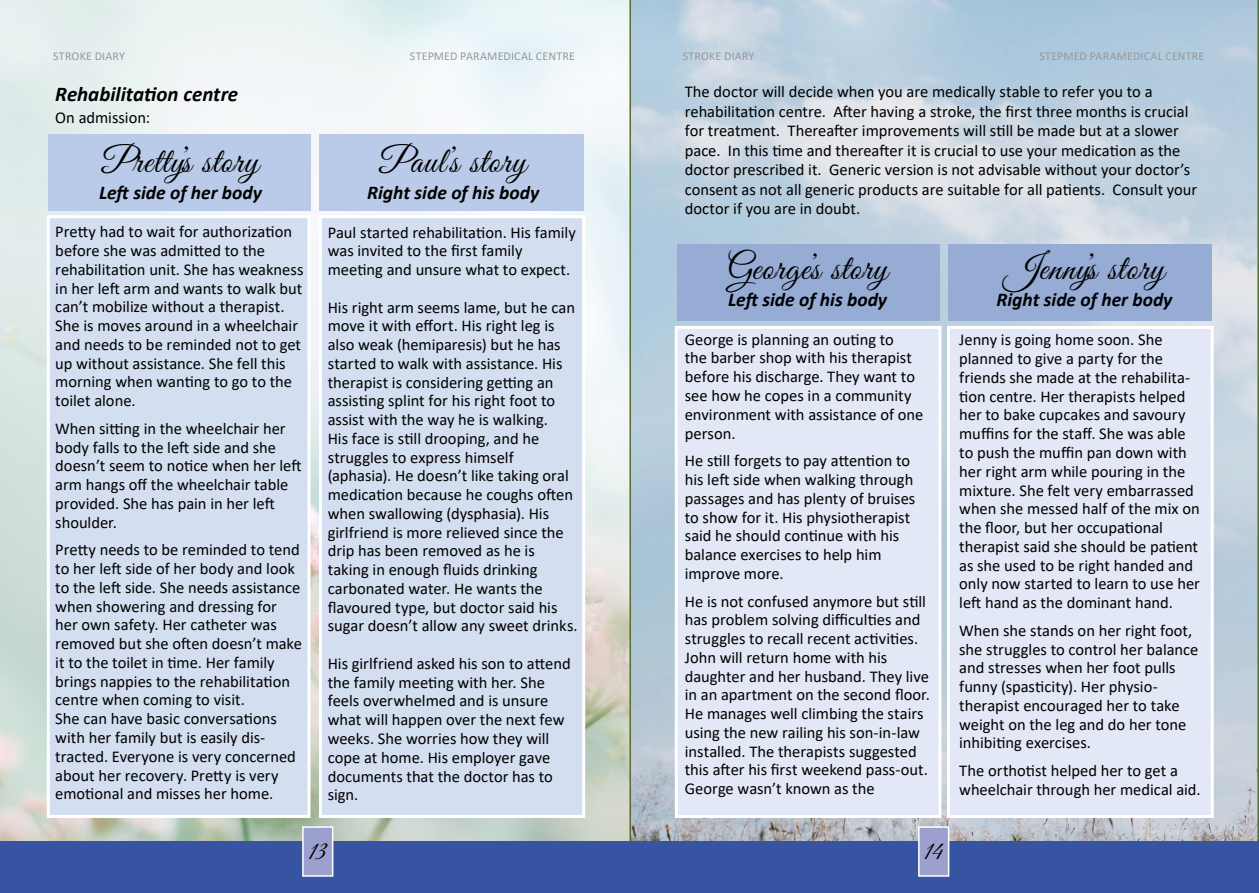
<style>
.page{position:relative;width:1259px;height:893px;background:#fff}
.page>*{position:absolute;margin:0;border:0;box-sizing:border-box;transform-origin:0 0}
.t1{font:36px "Great Vibes";letter-spacing:.03em;color:#000}
.t2{font:27px "Great Vibes";color:#000}
.t3{font:italic 700 21px "Calibri";color:#000}
.t4{font:italic 700 19.5px "Calibri";color:#000}
.t5{font:16.5px/18.8px "Calibri";color:#000}
.t6{font:12px "Calibri";letter-spacing:.015em;color:#97999c}
</style>
<div class="page">
<img style="left:0;top:0;width:629px;height:861px">
<div style="left:319px;top:134px;width:264px;height:76px;background:#bacbe9"></div>
<div style="left:48px;top:134px;width:262px;height:76px;background:#bacbe9"></div>
<div style="left:47px;top:215px;width:263px;height:603px;background:#d4def1;border:3px solid #fff"></div>
<div style="left:319px;top:215px;width:266px;height:603px;background:#d4def1;border:3px solid #fff"></div>
<div style="left:1px;top:842px;width:644px;height:51px;background:#3754a3"></div>
<div style="left:302px;top:826px;width:31px;height:51px;background:#9ca0cf;border:2px solid #fff"></div>
<svg style="left:629px;top:0;width:630px;height:842px;background:#bfcfdc"></svg>
<div style="left:948px;top:244px;width:264px;height:77px;background:#96acd5"></div>
<div style="left:677px;top:244px;width:263px;height:77px;background:#96acd5"></div>
<div style="left:675px;top:326px;width:266px;height:492px;background:#e3e8f6;border:3px solid #fff"></div>
<div style="left:947px;top:326px;width:266px;height:492px;background:#e3e8f6;border:3px solid #fff"></div>
<div style="left:617px;top:842px;width:642px;height:51px;background:#3754a3"></div>
<div style="left:918px;top:826px;width:31px;height:51px;background:#9ca0cf;border:2px solid #fff"></div>
<p class="t6" style="left:412px;top:47px;width:167px">STEPMED PARAMEDICAL CENTRE</p>
<p class="t6" style="left:684px;top:47px;width:73px">STROKE DIARY</p>
<p class="t6" style="left:1043px;top:47px;width:167px">STEPMED PARAMEDICAL CENTRE</p>
<p class="t6" style="left:682px;top:47px;width:73px">STROKE DIARY</p>
<p class="t6" style="left:1039px;top:47px;width:167px">STEPMED PARAMEDICAL CENTRE</p>
<p class="t6" style="left:53px;top:47px;width:73px">STROKE DIARY</p>
<p class="t6" style="left:410px;top:47px;width:167px">STEPMED PARAMEDICAL CENTRE</p>
<p class="t3" style="left:55px;top:79px;width:184px">Rehabilitation centre</p>
<p class="t5" style="left:55px;top:108px;width:96px">On admission:</p>
<p class="t1" style="left:102px;top:142px;width:158px">Pretty’s story</p>
<p class="t4" style="left:99px;top:179px;width:164px">Left side of her body</p>
<p class="t5" style="left:55px;top:222px;width:250px">Pretty had to wait for authorization before she was admitted to the rehabilitation unit. She has weakness in her left arm and wants to walk but can’t mobilize without a therapist.<br>She is moves around in a wheelchair and needs to be reminded not to get up without assistance. She fell this morning when wanting to go to the toilet alone.</p>
<p class="t5" style="left:55px;top:419px;width:248px">When sitting in the wheelchair her body falls to the left side and she doesn’t seem to notice when her left arm hangs off the wheelchair table provided. She has pain in her left shoulder.</p>
<p class="t5" style="left:55px;top:540px;width:248px">Pretty needs to be reminded to tend to her left side of her body and look to the left side. She needs assistance when showering and dressing for her own safety. Her catheter was removed but she often doesn’t make it to the toilet in time. Her family brings nappies to the rehabilitation centre when coming to visit.</p>
<p class="t5" style="left:55px;top:709px;width:242px">She can have basic conversations with her family but is easily dis&shy;tracted. Everyone is very concerned about her recovery. Pretty is very emotional and misses her home.</p>
<p class="t1" style="left:380px;top:142px;width:148px">Paul’s story</p>
<p class="t4" style="left:367px;top:179px;width:174px">Right side of his body</p>
<p class="t5" style="left:328px;top:222px;width:250px">Paul started rehabilitation. His family was invited to the first family</p>
<p class="t5" style="left:328px;top:260px;width:244px">meeting and unsure what to expect.</p>
<p class="t5" style="left:328px;top:297px;width:249px">His right arm seems lame, but he can move it with effort. His right leg is also weak (hemiparesis) but he has started to walk with assistance. His therapist is considering getting an assisting splint for his right foot to assist with the way he is walking.</p>
<p class="t5" style="left:328px;top:429px;width:213px">His face is still drooping, and he struggles to express himself</p>
<p class="t5" style="left:328px;top:466px;width:247px">(aphasia). He doesn’t like taking oral medication because he coughs often when swallowing (dysphasia). His</p>
<p class="t5" style="left:328px;top:522px;width:237px">girlfriend is more relieved since the drip has been removed as he is</p>
<p class="t5" style="left:328px;top:560px;width:251px">taking in enough fluids drinking carbonated water. He wants the flavoured type, but doctor said his sugar doesn’t allow any sweet drinks.</p>
<p class="t5" style="left:328px;top:654px;width:244px">His girlfriend asked his son to attend the family meeting with her. She feels overwhelmed and is unsure what will happen over the next few weeks. She worries how they will cope at home. His employer gave documents that the doctor has to sign.</p>
<p class="t2" style="left:307px;top:836px;width:21px">13</p>
<p class="t5" style="left:685px;top:82px;width:469px">The doctor will decide when you are medically stable to refer you to a</p>
<p class="t5" style="left:685px;top:101px;width:514px;line-height:19.5px">rehabilitation centre. After having a stroke, the first three months is crucial for treatment. Thereafter improvements will still be made but at a slower pace. In this time and thereafter it is crucial to use your medication as the doctor prescribed it. Generic version is not advisable without your doctor’s consent as not all generic products are suitable for all patients. Consult your doctor if you are in doubt.</p>
<p class="t1" style="left:727px;top:249px;width:162px">George’s story</p>
<p class="t4" style="left:728px;top:286px;width:161px">Left side of his body</p>
<p class="t5" style="left:685px;top:329px;width:240px">George is planning an outing to<br>the barber shop with his therapist before his discharge. They want to see how he copes in a community environment with assistance of one person.</p>
<p class="t5" style="left:685px;top:451px;width:232px">He still forgets to pay attention to his left side when walking through passages and has plenty of bruises to show for it. His physiotherapist said he should continue with his</p>
<p class="t5" style="left:685px;top:545px;width:198px">balance exercises to help him</p>
<p class="t5" style="left:685px;top:563px;width:100px">improve more.</p>
<p class="t5" style="left:685px;top:591px;width:243px">He is not confused anymore but still has problem solving difficulties and struggles to recall recent activities.</p>
<p class="t5" style="left:685px;top:647px;width:247px">John will return home with his daughter and her husband. They live in an apartment on the second floor.<br>He manages well climbing the stairs using the new railing his son-in-law installed. The therapists suggested this after his first weekend pass-out.</p>
<p class="t5" style="left:685px;top:779px;width:191px">George wasn’t known as the</p>
<p class="t1" style="left:1004px;top:249px;width:161px">Jenny’s story</p>
<p class="t4" style="left:996px;top:286px;width:177px">Right side of her body</p>
<p class="t5" style="left:959px;top:330px;width:242px">Jenny is going home soon. She planned to give a party for the friends she made at the rehabilita&shy;tion centre. Her therapists helped her to bake cupcakes and savoury muffins for the staff. She was able to push the muffin pan down with her right arm while pouring in the mixture. She felt very embarrassed when she messed half of the mix on the floor, but her occupational</p>
<p class="t5" style="left:959px;top:536px;width:242px">therapist said she should be patient as she used to be right handed and only now started to learn to use her left hand as the dominant hand.</p>
<p class="t5" style="left:959px;top:620px;width:241px">When she stands on her right foot, she struggles to control her balance and stresses when her foot pulls funny (spasticity). Her physio-</p>
<p class="t5" style="left:959px;top:695px;width:229px">therapist encouraged her to take weight on the leg and do her tone inhibiting exercises.</p>
<p class="t5" style="left:959px;top:761px;width:243px">The orthotist helped her to get a wheelchair through her medical aid.</p>
<p class="t2" style="left:923px;top:836px;width:21px">14</p>
</div>
